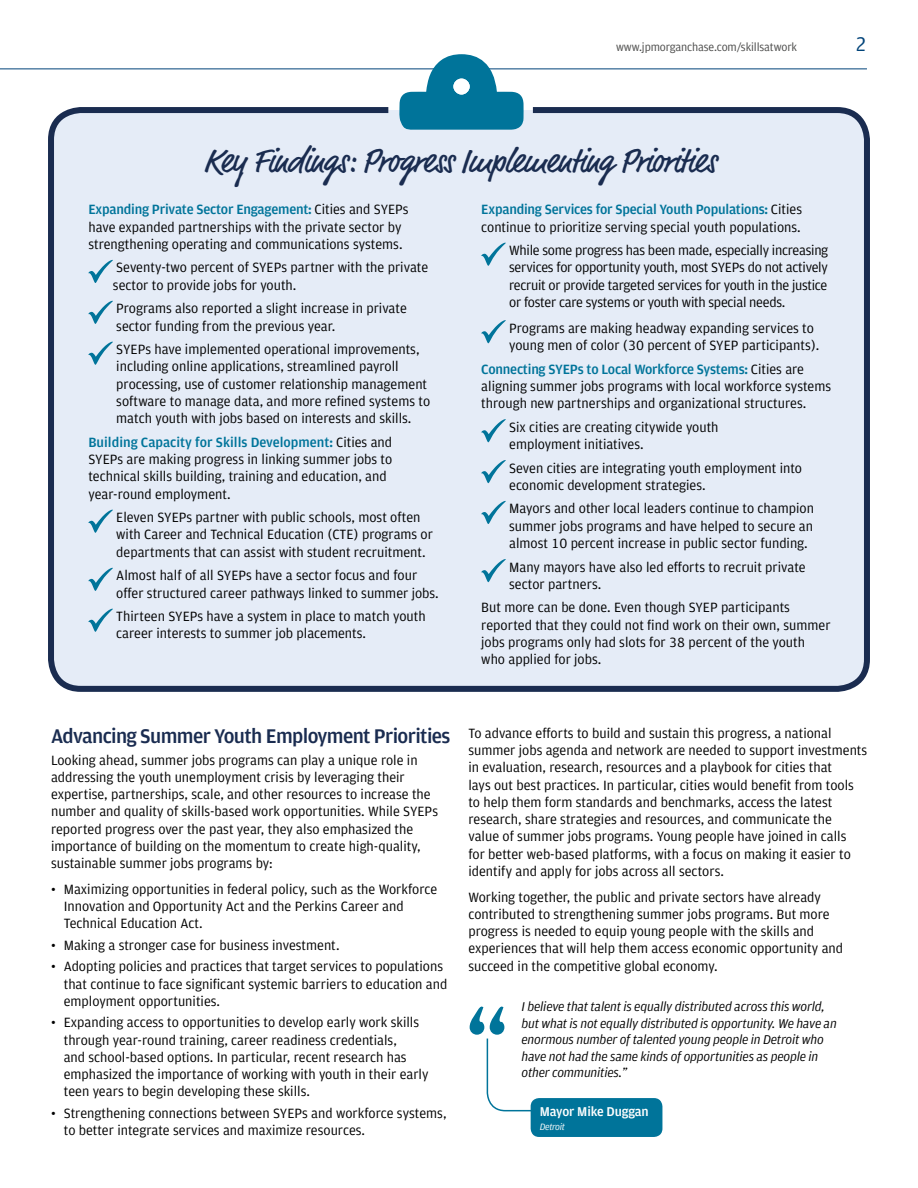
<style>
.page{position:relative;width:918px;height:1188px;background:#fff}
.page>*{position:absolute;margin:0;border:0;box-sizing:border-box;transform-origin:0 0}
.t1{font:34.5px "Market Pro";letter-spacing:-.03em;color:#1a2c50}
.t2{font:700 21px "Amplitude TF";letter-spacing:-.03em;color:#1a2c50}
.t3{font:21px "Amplitude TF";color:#004379}
.t4{font:14.25px/17.2px "Amplitude TF";color:#000}
.t5{font:italic 13.5px/16.5px "Amplitude TF";letter-spacing:-.01em;color:#000}
.t6{font:700 13.5px "Amplitude TF";letter-spacing:-.01em;color:#fff}
.t7{font:12px "Amplitude TF";letter-spacing:-.01em;color:#4a4a49}
.t8{font:italic 9.75px "Amplitude TF";letter-spacing:-.03em;color:#fff}
.s1{font-weight:700;color:#00749a}
</style>
<div class="page">
<hr style="left:0;top:69px;width:867px;height:1px;background:#004379">
<div style="left:48px;top:107px;width:822px;height:585px;background:#e5ecf7;border:6px solid #1a2c50;border-radius:30px"></div>
<svg style="left:88px;top:260px;width:25px;height:23px"></svg>
<svg style="left:88px;top:301px;width:25px;height:23px"></svg>
<svg style="left:88px;top:342px;width:25px;height:23px"></svg>
<svg style="left:88px;top:510px;width:25px;height:23px"></svg>
<svg style="left:88px;top:568px;width:25px;height:23px"></svg>
<svg style="left:88px;top:609px;width:25px;height:23px"></svg>
<svg style="left:481px;top:243px;width:25px;height:23px"></svg>
<svg style="left:481px;top:320px;width:25px;height:23px"></svg>
<svg style="left:481px;top:419px;width:25px;height:23px"></svg>
<svg style="left:481px;top:460px;width:25px;height:23px"></svg>
<svg style="left:481px;top:501px;width:25px;height:23px"></svg>
<svg style="left:481px;top:559px;width:25px;height:23px"></svg>
<svg style="left:399px;top:54px;width:125px;height:76px"></svg>
<div style="left:453px;top:79px;width:17px;height:16px;background:#fff;border-radius:50%"></div>
<div style="left:531px;top:1098px;width:131px;height:39px;background:#00749a;border-radius:9px"></div>
<svg style="left:470px;top:1006px;width:68px;height:106px"></svg>
<p class="t7" style="left:616px;top:40px;width:183px">www.jpmorganchase.com/skillsatwork</p>
<h2 class="t3" style="left:855px;top:32px;width:13px">2</h2>
<h1 class="t1" style="left:203px;top:138px;width:515px">Key Findings: Progress Implementing Priorities</h1>
<p class="t4" style="left:88px;top:201px;width:322px"><span class="s1">Expanding Private Sector Engagement:</span> Cities and SYEPs have expanded partnerships with the private sector by strengthening operating and communications systems.</p>
<p class="t4" style="left:113px;top:259px;width:317px">Seventy-two percent of SYEPs partner with the private sector to provide jobs for youth.</p>
<p class="t4" style="left:116px;top:300px;width:292px">Programs also reported a slight increase in private sector funding from the previous year.</p>
<p class="t4" style="left:116px;top:341px;width:315px">SYEPs have implemented operational improvements, including online applications, streamlined payroll processing, use of customer relationship management software to manage data, and more refined systems to match youth with jobs based on interests and skills.</p>
<p class="t4" style="left:88px;top:434px;width:305px"><span class="s1">Building Capacity for Skills Development:</span> Cities and SYEPs are making progress in linking summer jobs to technical skills building, training and education, and year-round employment.</p>
<p class="t4" style="left:116px;top:509px;width:318px">Eleven SYEPs partner with public schools, most often with Career and Technical Education (CTE) programs or departments that can assist with student recruitment.</p>
<p class="t4" style="left:116px;top:567px;width:324px">Almost half of all SYEPs have a sector focus and four offer structured career pathways linked to summer jobs.</p>
<p class="t4" style="left:116px;top:608px;width:311px">Thirteen SYEPs have a system in place to match youth career interests to summer job placements.</p>
<p class="t4" style="left:481px;top:201px;width:322px"><span class="s1">Expanding Services for Special Youth Populations:</span> Cities continue to prioritize serving special youth populations.</p>
<p class="t4" style="left:509px;top:242px;width:321px;text-align:justify">While some progress has been made, especially increasing services for opportunity youth, most SYEPs do not actively recruit or provide targeted services for youth in the justice or foster care systems or youth with special needs.</p>
<p class="t4" style="left:509px;top:319px;width:312px">Programs are making headway expanding services to young men of color (30 percent of SYEP participants).</p>
<p class="t4" style="left:481px;top:360px;width:351px"><span class="s1">Connecting SYEPs to Local Workforce Systems:</span> Cities are aligning summer jobs programs with local workforce systems through new partnerships and organizational structures.</p>
<p class="t4" style="left:509px;top:418px;width:211px">Six cities are creating citywide youth employment initiatives.</p>
<p class="t4" style="left:509px;top:459px;width:294px">Seven cities are integrating youth employment into economic development strategies.</p>
<p class="t4" style="left:509px;top:500px;width:306px;text-align:justify">Mayors and other local leaders continue to champion summer jobs programs and have helped to secure an almost 10 percent increase in public sector funding.</p>
<p class="t4" style="left:509px;top:558px;width:298px">Many mayors have also led efforts to recruit private sector partners.</p>
<p class="t4" style="left:481px;top:599px;width:351px">But more can be done. Even though SYEP participants reported that they could not find work on their own, summer jobs programs only had slots for 38 percent of the youth who applied for jobs.</p>
<h2 class="t2" style="left:51px;top:724px;width:401px">Advancing Summer Youth Employment Priorities</h2>
<p class="t4" style="left:51px;top:751px;width:389px">Looking ahead, summer jobs programs can play a unique role in addressing the youth unemployment crisis by leveraging their expertise, partnerships, scale, and other resources to increase the number and quality of skills-based work opportunities. While SYEPs reported progress over the past year, they also emphasized the importance of building on the momentum to create high-quality, sustainable summer jobs programs by:</p>
<p class="t4" style="left:64px;top:881px;width:375px;text-indent:-13px">• Maximizing opportunities in federal policy, such as the Workforce<br>Innovation and Opportunity Act and the Perkins Career and<br>Technical Education Act.</p>
<p class="t4" style="left:51px;top:937px;width:290px">• Making a stronger case for business investment.</p>
<p class="t4" style="left:64px;top:958px;width:385px;text-indent:-13px">• Adopting policies and practices that target services to populations that continue to face significant systemic barriers to education and employment opportunities.</p>
<p class="t4" style="left:64px;top:1014px;width:366px;text-indent:-13px">• Expanding access to opportunities to develop early work skills through year-round training, career readiness credentials,<br>and school-based options. In particular, recent research has emphasized the importance of working with youth in their early teen years to begin developing these skills.</p>
<p class="t4" style="left:64px;top:1105px;width:384px;text-indent:-13px">• Strengthening connections between SYEPs and workforce systems, to better integrate services and maximize resources.</p>
<p class="t4" style="left:468px;top:725px;width:400px">To advance efforts to build and sustain this progress, a national summer jobs agenda and network are needed to support investments in evaluation, research, resources and a playbook for cities that<br>lays out best practices. In particular, cities would benefit from tools to help them form standards and benchmarks, access the latest research, share strategies and resources, and communicate the<br>value of summer jobs programs. Young people have joined in calls<br>for better web-based platforms, with a focus on making it easier to identify and apply for jobs across all sectors.</p>
<p class="t4" style="left:468px;top:888px;width:376px">Working together, the public and private sectors have already contributed to strengthening summer jobs programs. But more progress is needed to equip young people with the skills and experiences that will help them access economic opportunity and succeed in the competitive global economy.</p>
<p class="t5" style="left:522px;top:999px;width:317px">I believe that talent is equally distributed across this world, but what is not equally distributed is opportunity. We have an enormous number of talented young people in Detroit who have not had the same kinds of opportunities as people in other communities.”</p>
<p class="t6" style="left:540px;top:1104px;width:111px">Mayor Mike Duggan</p>
<p class="t8" style="left:540px;top:1121px;width:27px">Detroit</p>
</div>
